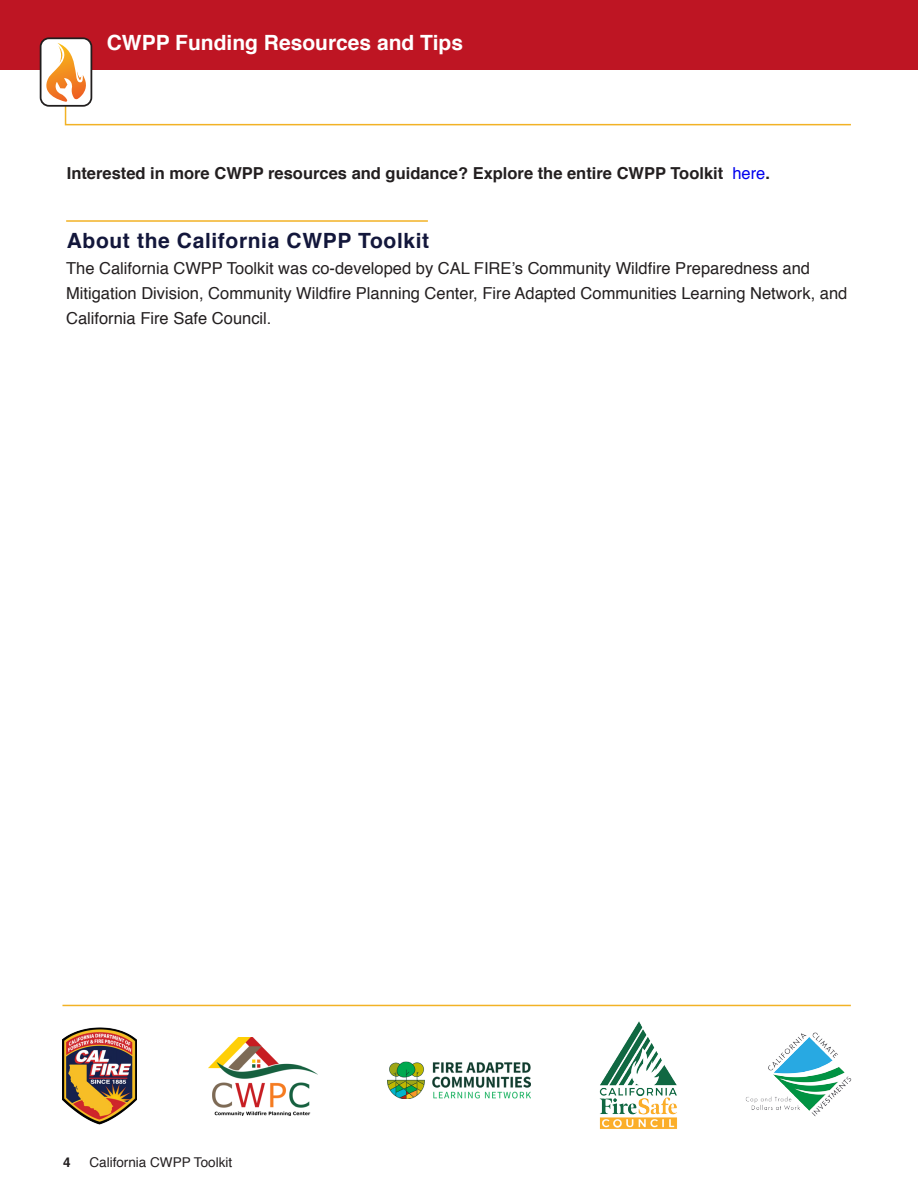
<style>
.page{position:relative;width:918px;height:1188px;background:#fff}
.page>*{position:absolute;margin:0;border:0;box-sizing:border-box;transform-origin:0 0}
.t1{font:700 21px "Helvetica";letter-spacing:.03em;color:#13173b}
.t2{font:700 21px "Helvetica";color:#fff}
.t3{font:16.5px/25.5px "Helvetica";color:#231f20}
.t4{font:700 16.5px "Helvetica";color:#231f20}
.t5{font:13.5px "Helvetica";color:#231f20}
.t6{font:700 13.5px "Helvetica";color:#231f20}
.s1{font-weight:400;color:#00e}
</style>
<div class="page">
<div style="left:0;top:0;width:918px;height:70px;background:#be1523"></div>
<div style="left:41px;top:38px;width:50px;height:68px;background:#fff;border-radius:8px"></div>
<div style="left:40px;top:37px;width:52px;height:70px;border:2px solid #211e1e;border-radius:8px"></div>
<svg style="left:40px;top:43px;width:811px;height:83px"></svg>
<img style="left:62px;top:1028px;width:75px;height:97px">
<img style="left:209px;top:1038px;width:108px;height:78px">
<img style="left:388px;top:1062px;width:142px;height:37px">
<img style="left:599px;top:1021px;width:78px;height:108px">
<img style="left:745px;top:1032px;width:107px;height:85px">
<hr style="left:62px;top:1005px;width:789px;height:1px;background:#f2b225">
<hr style="left:66px;top:220px;width:362px;height:2px;background:#f2b225">
<p class="t2" style="left:107px;top:34px;width:358px">CWPP Funding Resources and Tips</p>
<p class="t4" style="left:67px;top:166px;width:705px">Interested in more CWPP resources and guidance? Explore the entire CWPP Toolkit <span class="s1">here</span>.</p>
<p class="t1" style="left:67px;top:232px;width:364px">About the California CWPP Toolkit</p>
<p class="t3" style="left:66px;top:256px;width:783px">The California CWPP Toolkit was co-developed by CAL FIRE’s Community Wildfire Preparedness and<br>Mitigation Division, Community Wildfire Planning Center, Fire Adapted Communities Learning Network, and<br>California Fire Safe Council.</p>
<p class="t6" style="left:63px;top:1156px;width:9px">4</p>
<p class="t5" style="left:89px;top:1156px;width:144px">California CWPP Toolkit</p>
</div>
